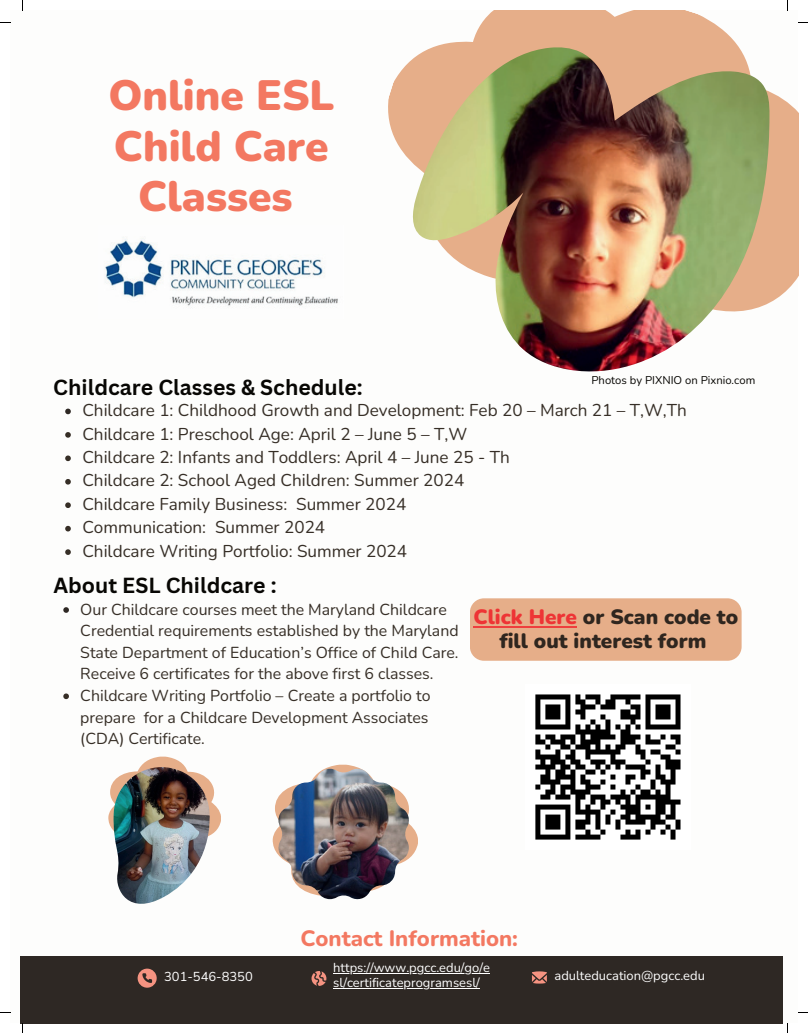
<style>
.page{position:relative;width:808px;height:1033px;background:#fff}
.page>*{position:absolute;margin:0;border:0;box-sizing:border-box;transform-origin:0 0}
.t1{font:900 42.38px/50.6px "Nunito";color:#f37861;text-align:center}
.t2{font:800 22.12px "Nunito";color:#f37861}
.t3{font:700 21.25px "Canva Sans";color:#080704}
.t4{font:900 20.75px/24.4px "Nunito";color:#2f261f;text-align:center}
.t5{font:17.12px/23.5px "Nunito";color:#362e26}
.t6{font:15.88px/21.5px "Nunito";color:#362e26}
.t7{font:12.88px/15px "Nunito";color:#fff}
.t8{font:11.25px "Nunito";color:#080704}
.s1{color:#ee3435}
</style>
<div class="page">
<div style="left:20px;top:955px;width:762px;height:68px;background:#2e2824"></div>
<svg style="left:388px;top:10px;width:410px;height:293px;fill:#e6ae89"></svg>
<img style="left:413px;top:47px;width:356px;height:324px">
<img style="left:104px;top:237px;width:234px;height:69px">
<svg style="left:138px;top:968px;width:19px;height:19px"></svg>
<svg style="left:311px;top:971px;width:15px;height:14px"></svg>
<hr style="left:333px;top:973px;width:157px;height:1px;background:#fff">
<hr style="left:333px;top:988px;width:147px;height:1px;background:#fff">
<svg style="left:532px;top:971px;width:15px;height:12px"></svg>
<div style="left:470px;top:598px;width:271px;height:62px;background:#e6ae89;border-radius:14px"></div>
<hr style="left:473px;top:626px;width:104px;height:1px;background:#ee3f3e">
<svg style="left:108px;top:756px;width:113px;height:80px"></svg>
<img style="left:114px;top:767px;width:96px;height:136px">
<svg style="left:272px;top:764px;width:146px;height:95px"></svg>
<img style="left:278px;top:768px;width:131px;height:131px">
<svg style="left:63px;top:607px;width:6px;height:6px"></svg>
<svg style="left:63px;top:693px;width:6px;height:6px"></svg>
<svg style="left:65px;top:408px;width:6px;height:6px"></svg>
<svg style="left:65px;top:432px;width:6px;height:5px"></svg>
<svg style="left:65px;top:455px;width:6px;height:6px"></svg>
<svg style="left:65px;top:479px;width:6px;height:5px"></svg>
<svg style="left:65px;top:502px;width:6px;height:6px"></svg>
<svg style="left:65px;top:526px;width:6px;height:5px"></svg>
<svg style="left:65px;top:549px;width:6px;height:6px"></svg>
<svg style="left:535px;top:694px;width:146px;height:146px"></svg>
<h1 class="t1" style="left:108px;top:68px;width:227px">Online ESL<br>Child Care<br>Classes</h1>
<h3 class="t3" style="left:53px;top:374px;width:311px">Childcare Classes &amp; Schedule:</h3>
<p class="t8" style="left:591px;top:372px;width:165px">Photos by PIXNIO on Pixnio.com</p>
<p class="t5" style="left:82px;top:398px;width:606px">Childcare 1: Childhood Growth and Development: Feb 20 – March 21 – T,W,Th Childcare 1: Preschool Age: April 2 – June 5 – T,W<br>Childcare 2: Infants and Toddlers: April 4 – June 25 - Th<br>Childcare 2: School Aged Children: Summer 2024<br>Childcare Family Business: Summer 2024<br>Communication: Summer 2024<br>Childcare Writing Portfolio: Summer 2024</p>
<h3 class="t3" style="left:53px;top:572px;width:225px">About ESL Childcare :</h3>
<p class="t6" style="left:80px;top:598px;width:380px">Our Childcare courses meet the Maryland Childcare Credential requirements established by the Maryland State Department of Education’s Office of Child Care.<br>Receive 6 certificates for the above first 6 classes.<br>Childcare Writing Portfolio – Create a portfolio to prepare for a Childcare Development Associates (CDA) Certificate.</p>
<h3 class="t4" style="left:473px;top:604px;width:266px"><span class="s1">Click Here</span> or Scan code to fill out interest form</h3>
<h2 class="t2" style="left:300px;top:923px;width:219px">Contact Information:</h2>
<p class="t7" style="left:164px;top:968px;width:90px">301-546-8350</p>
<p class="t7" style="left:333px;top:960px;width:158px">https://www.pgcc.edu/go/e sl/certificateprogramsesl/</p>
<p class="t7" style="left:554px;top:967px;width:152px">adulteducation@pgcc.edu</p>
</div>
